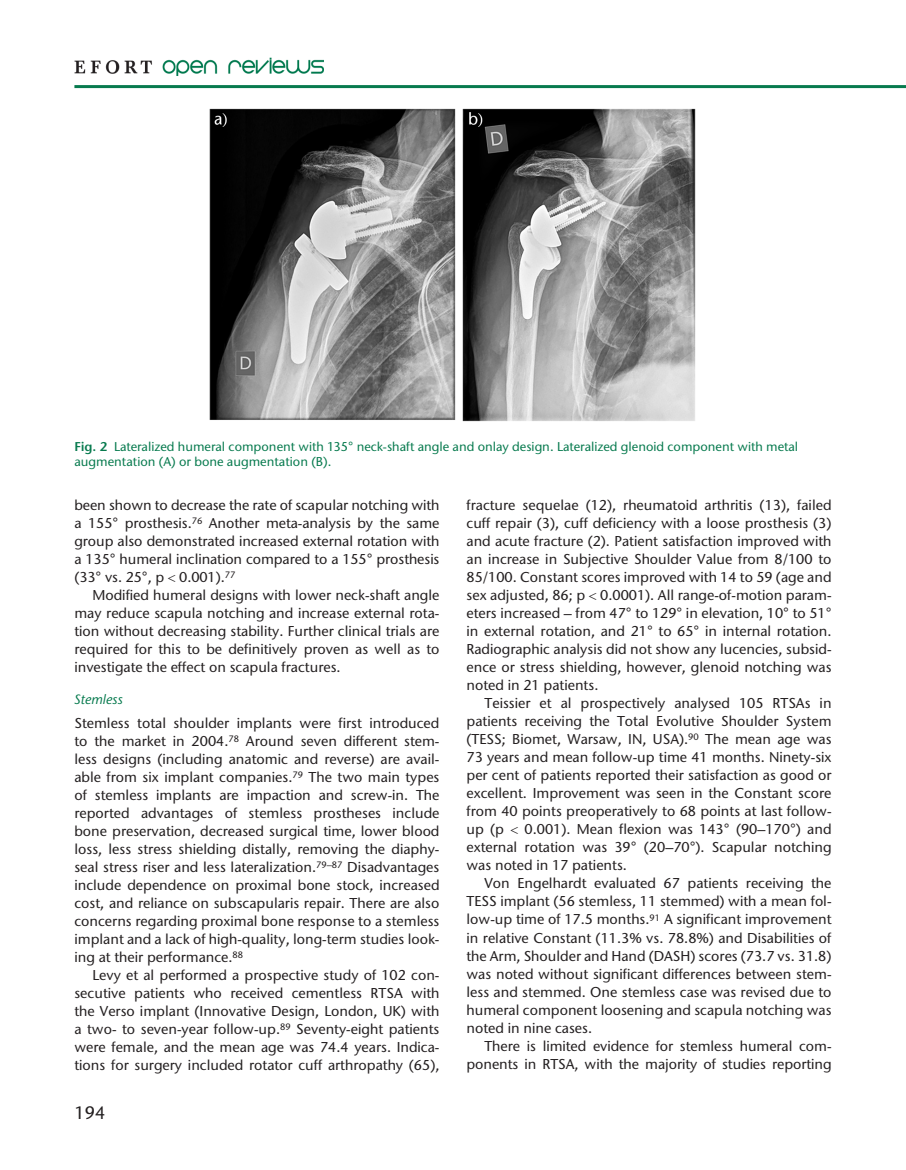
<style>
.page{position:relative;width:906px;height:1170px;background:#fff}
.page>*{position:absolute;margin:0;border:0;box-sizing:border-box;transform-origin:0 0}
.t1{font:500 18px "Stone Sans ITC Pro";color:#231f20}
.t2{font:500 14.25px/18px "Stone Sans ITC Pro";color:#231f20;text-align:justify}
.t3{font:italic 500 13.5px "Stone Sans ITC Pro";color:#077a4e}
.t4{font:500 12.75px/15px "Stone Sans ITC Pro";color:#077a4e}
.s1{font-weight:600}
</style>
<div class="page">
<img style="left:74px;top:57px;width:250px;height:19px">
<hr style="left:74px;top:85px;width:832px;height:3px;background:#077a4e">
<img style="left:210px;top:108px;width:486px;height:314px">
<p class="t4" style="left:74px;top:438px;width:725px"><span class="s1">Fig. 2</span> Lateralized humeral component with 135° neck-shaft angle and onlay design. Lateralized glenoid component with metal augmentation (A) or bone augmentation (B).</p>
<p class="t2" style="left:74px;top:496px;width:366px">been shown to decrease the rate of scapular notching with a 155° prosthesis.<sup>76</sup> Another meta-analysis by the same group also demonstrated increased external rotation with a 135° humeral inclination compared to a 155° prosthesis (33° vs. 25°, p 0.001).<sup>77</sup></p>
<p class="t2" style="left:74px;top:586px;width:366px;text-indent:18px">Modified humeral designs with lower neck-shaft angle may reduce scapula notching and increase external rota&shy;tion without decreasing stability. Further clinical trials are required for this to be definitively proven as well as to investigate the effect on scapula fractures.</p>
<p class="t3" style="left:74px;top:691px;width:50px">Stemless</p>
<p class="t2" style="left:74px;top:713px;width:366px">Stemless total shoulder implants were first introduced to the market in 2004.<sup>78</sup> Around seven different stem&shy;less designs (including anatomic and reverse) are avail&shy;able from six implant companies.<sup>79</sup> The two main types of stemless implants are impaction and screw-in. The reported advantages of stemless prostheses include bone preservation, decreased surgical time, lower blood loss, less stress shielding distally, removing the diaphy&shy;seal stress riser and less lateralization.<sup>79–87</sup> Disadvantages include dependence on proximal bone stock, increased cost, and reliance on subscapularis repair. There are also concerns regarding proximal bone response to a stemless implant and a lack of high-quality, long-term studies look&shy;ing at their performance.<sup>88</sup></p>
<p class="t2" style="left:74px;top:965px;width:366px;text-indent:18px">Levy et al performed a prospective study of 102 con&shy;secutive patients who received cementless RTSA with the Verso implant (Innovative Design, London, UK) with a two- to seven-year follow-up.<sup>89</sup> Seventy-eight patients were female, and the mean age was 74.4 years. Indica&shy;tions for surgery included rotator cuff arthropathy (65),</p>
<p class="t1" style="left:74px;top:1101px;width:32px">194</p>
<p class="t2" style="left:466px;top:496px;width:366px">fracture sequelae (12), rheumatoid arthritis (13), failed cuff repair (3), cuff deficiency with a loose prosthesis (3) and acute fracture (2). Patient satisfaction improved with an increase in Subjective Shoulder Value from 8/100 to 85/100. Constant scores improved with 14 to 59 (age and sex adjusted, 86; p 0.0001). All range-of-motion param&shy;eters increased – from 47° to 129° in elevation, 10° to 51° in external rotation, and 21° to 65° in internal rotation.<br>Radiographic analysis did not show any lucencies, subsid&shy;ence or stress shielding, however, glenoid notching was noted in 21 patients.</p>
<p class="t2" style="left:466px;top:694px;width:367px;text-indent:18px">Teissier et al prospectively analysed 105 RTSAs in patients receiving the Total Evolutive Shoulder System (TESS; Biomet, Warsaw, IN, USA).<sup>90</sup> The mean age was 73 years and mean follow-up time 41 months. Ninety-six per cent of patients reported their satisfaction as good or excellent. Improvement was seen in the Constant score from 40 points preoperatively to 68 points at last follow&shy;up (p</p>
<p class="t2" style="left:466px;top:820px;width:366px;text-indent:58px">0.001). Mean flexion was 143° (90–170°) and external rotation was 39° (20–70°). Scapular notching was noted in 17 patients.</p>
<p class="t2" style="left:466px;top:874px;width:366px;text-indent:18px">Von Engelhardt evaluated 67 patients receiving the TESS implant (56 stemless, 11 stemmed) with a mean fol&shy;low-up time of 17.5 months.<sup>91</sup> A significant improvement in relative Constant (11.3% vs. 78.8%) and Disabilities of the Arm, Shoulder and Hand (DASH) scores (73.7 vs. 31.8) was noted without significant differences between stem&shy;less and stemmed. One stemless case was revised due to humeral component loosening and scapula notching was noted in nine cases.</p>
<p class="t2" style="left:466px;top:1036px;width:366px;text-align:right">There is limited evidence for stemless humeral com&shy;ponents in RTSA, with the majority of studies reporting</p>
</div>
